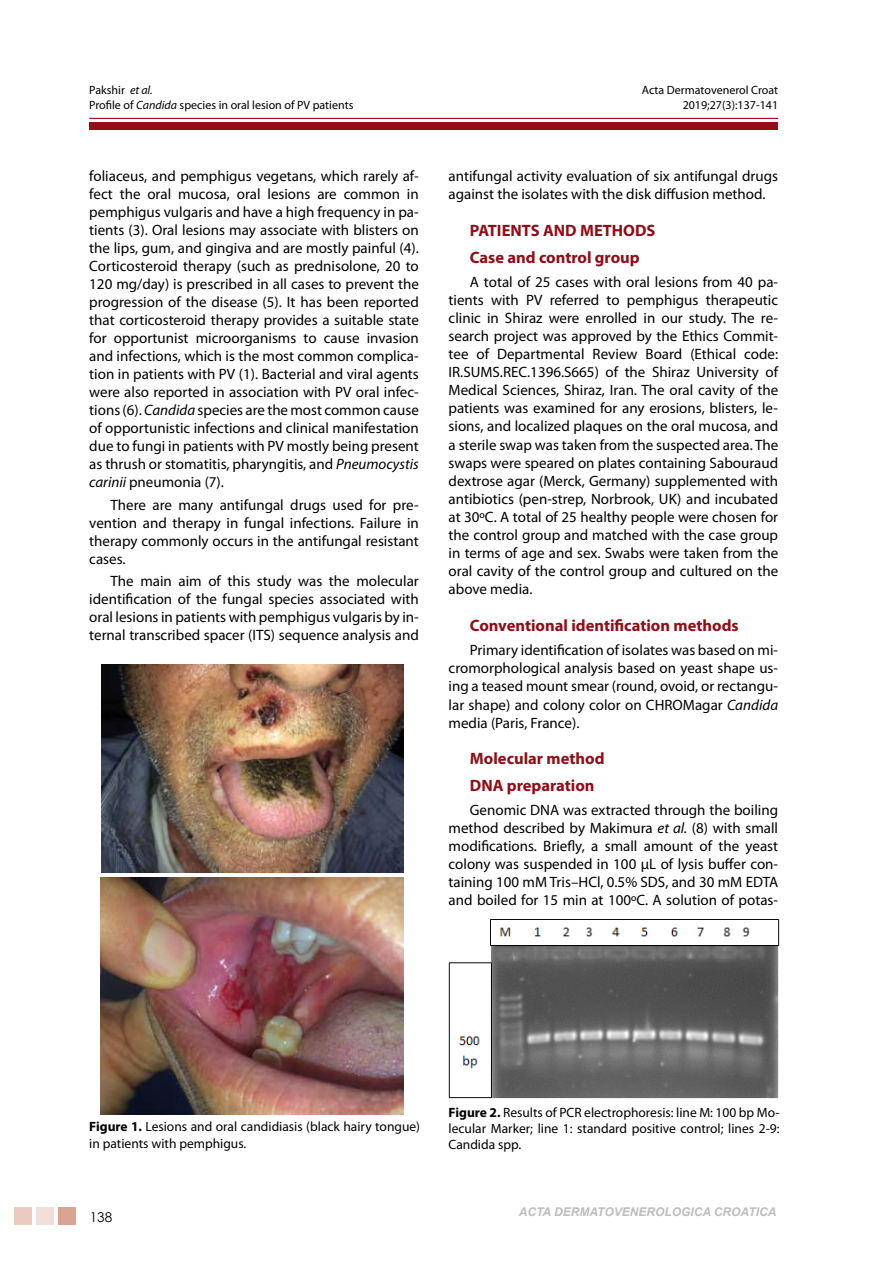
<style>
.page{position:relative;width:893px;height:1263px;background:#fff}
.page>*{position:absolute;margin:0;border:0;box-sizing:border-box;transform-origin:0 0}
.t1{font:700 16.5px/26.2px "Myriad Pro";color:#930d17}
.t2{font:15px/18px "Myriad Pro";color:#000;text-align:justify}
.t3{font:13.5px/16.2px "Myriad Pro";color:#000}
.t4{font:13.5px "Century Gothic";color:#000}
.t5{font:12px "Myriad Pro";color:#000}
.t6{font:italic 700 12px "Arial";color:#bcbdbe}
.s1{font-style:italic}
.s2{font-weight:700}
</style>
<div class="page">
<div style="left:89px;top:122px;width:689px;height:8px;background:#930d17"></div>
<hr style="left:89px;top:118px;width:689px;height:1px;background:#930d17">
<div style="left:14px;top:1207px;width:18px;height:18px;background:#eacbbe"></div>
<div style="left:36px;top:1207px;width:18px;height:18px;background:#f3dfd7"></div>
<div style="left:59px;top:1207px;width:17px;height:18px;background:#d9a591"></div>
<img style="left:102px;top:664px;width:301px;height:209px">
<img style="left:101px;top:877px;width:302px;height:237px">
<img style="left:448px;top:920px;width:332px;height:179px">
<p class="t5" style="left:89px;top:83px;width:65px">Pakshir <span class="s1">et al.</span></p>
<p class="t5" style="left:642px;top:83px;width:138px">Acta Dermatovenerol Croat</p>
<p class="t5" style="left:89px;top:97px;width:266px">Profile of <span class="s1">Candida</span> species in oral lesion of PV patients</p>
<p class="t5" style="left:683px;top:97px;width:97px">2019;27(3):137-141</p>
<p class="t2" style="left:89px;top:167px;width:331px">foliaceus, and pemphigus vegetans, which rarely af&shy;fect the oral mucosa, oral lesions are common in pemphigus vulgaris and have a high frequency in pa&shy;tients (3). Oral lesions may associate with blisters on the lips, gum, and gingiva and are mostly painful (4).<br>Corticosteroid therapy (such as prednisolone, 20 to 120 mg/day) is prescribed in all cases to prevent the progression of the disease (5). It has been reported that corticosteroid therapy provides a suitable state for opportunist microorganisms to cause invasion and infections, which is the most common complica&shy;tion in patients with PV (1). Bacterial and viral agents were also reported in association with PV oral infec&shy;tions (6). <span class="s1">Candida</span> species are the most common cause of opportunistic infections and clinical manifestation due to fungi in patients with PV mostly being present as thrush or stomatitis, pharyngitis, and <span class="s1">Pneumocystis carinii</span> pneumonia (7).</p>
<p class="t2" style="left:89px;top:495px;width:331px;text-indent:21px">There are many antifungal drugs used for pre&shy;vention and therapy in fungal infections. Failure in therapy commonly occurs in the antifungal resistant cases.</p>
<p class="t2" style="left:89px;top:572px;width:331px;text-indent:21px">The main aim of this study was the molecular identification of the fungal species associated with oral lesions in patients with pemphigus vulgaris by in&shy;ternal transcribed spacer (ITS) sequence analysis and</p>
<p class="t2" style="left:449px;top:167px;width:331px">antifungal activity evaluation of six antifungal drugs against the isolates with the disk diffusion method.</p>
<p class="t1" style="left:470px;top:217px;width:187px">PATIENTS AND METHODS<br>Case and control group</p>
<p class="t2" style="left:449px;top:273px;width:331px;text-indent:21px">A total of 25 cases with oral lesions from 40 pa&shy;tients with PV referred to pemphigus therapeutic clinic in Shiraz were enrolled in our study. The re&shy;search project was approved by the Ethics Commit&shy;tee of Departmental Review Board (Ethical code:<br>IR.SUMS.REC.1396.S665) of the Shiraz University of Medical Sciences, Shiraz, Iran. The oral cavity of the patients was examined for any erosions, blisters, le&shy;sions, and localized plaques on the oral mucosa, and a sterile swap was taken from the suspected area. The swaps were speared on plates containing Sabouraud dextrose agar (Merck, Germany) supplemented with antibiotics (pen-strep, Norbrook, UK) and incubated at 30ºC. A total of 25 healthy people were chosen for the control group and matched with the case group in terms of age and sex. Swabs were taken from the oral cavity of the control group and cultured on the above media.</p>
<p class="t1" style="left:470px;top:612px;width:270px">Conventional identification methods</p>
<p class="t2" style="left:449px;top:641px;width:331px;text-indent:21px">Primary identification of isolates was based on mi&shy;cromorphological analysis based on yeast shape us&shy;ing a teased mount smear (round, ovoid, or rectangu&shy;lar shape) and colony color on CHROMagar <span class="s1">Candida </span>media (Paris, France).</p>
<p class="t1" style="left:470px;top:745px;width:136px">Molecular method<br>DNA preparation</p>
<p class="t2" style="left:449px;top:801px;width:331px;text-indent:21px">Genomic DNA was extracted through the boiling method described by Makimura <span class="s1">et al.</span> (8) with small modifications. Briefly, a small amount of the yeast colony was suspended in 100 µL of lysis buffer con&shy;taining 100 mM Tris–HCl, 0.5% SDS, and 30 mM EDTA and boiled for 15 min at 100ºC. A solution of potas-</p>
<p class="t3" style="left:89px;top:1118px;width:332px"><span class="s2">Figure 1.</span> Lesions and oral candidiasis (black hairy tongue) in patients with pemphigus.</p>
<p class="t4" style="left:90px;top:1207px;width:24px">138</p>
<p class="t3" style="left:449px;top:1104px;width:332px;text-align:justify"><span class="s2">Figure 2.</span> Results of PCR electrophoresis: line M: 100 bp Mo&shy;lecular Marker; line 1: standard positive control; lines 2-9:<br>Candida spp.</p>
<p class="t6" style="left:519px;top:1204px;width:259px">ACTA DERMATOVENEROLOGICA CROATICA</p>
</div>
